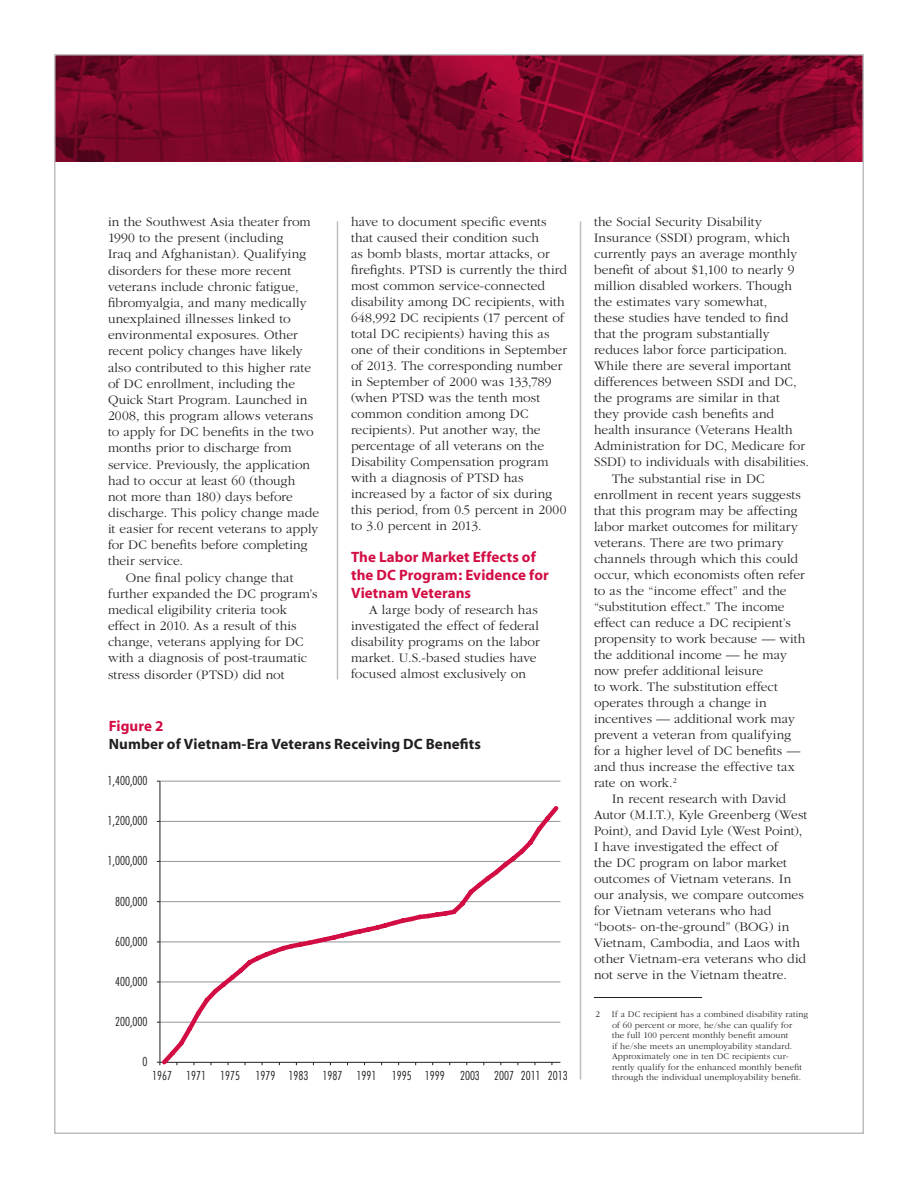
<style>
.page{position:relative;width:918px;height:1188px;background:#fff}
.page>*{position:absolute;margin:0;border:0;box-sizing:border-box;transform-origin:0 0}
.Subhead_1{font:700 15px/18.3px "Myriad";letter-spacing:.005em;color:#d20d44}
.Subhead_1-2{font:700 15px/18px "Myriad";letter-spacing:.005em;color:#231f20}
.Body_1{font:300 13.5px/16px "Garamond";letter-spacing:.005em;color:#231f20}
.t1{font:300 condensed 12px "Futura";color:#231f20}
.Footnote_2{font:300 9px/10.5px "Garamond";letter-spacing:.015em;color:#231f20}
.s1{color:#d20d44}
</style>
<div class="page">
<img style="left:57px;top:57px;width:804px;height:105px">
<hr style="left:580px;top:221px;width:1px;height:858px;background:#bcbdc0">
<hr style="left:337px;top:221px;width:1px;height:459px;background:#bcbdc0">
<hr style="left:594px;top:997px;width:108px;height:1px;background:#231f20">
<hr style="left:160px;top:781px;width:400px;height:1px;background:#939598">
<hr style="left:160px;top:781px;width:1px;height:281px;background:#231f20">
<svg style="left:158px;top:802px;width:403px;height:264px"></svg>
<p class="Body_1" style="left:108px;top:214px;width:213px">in the Southwest Asia theater from<br>1990 to the present (including<br>Iraq and Afghanistan). Qualifying disorders for these more recent veterans include chronic fatigue, fibromyalgia, and many medically unexplained illnesses linked to environmental exposures. Other recent policy changes have likely also contributed to this higher rate of DC enrollment, including the<br>Quick Start Program. Launched in<br>2008, this program allows veterans to apply for DC benefits in the two months prior to discharge from service. Previously, the application had to occur at least 60 (though<br>not more than 180) days before discharge. This policy change made it easier for recent veterans to apply for DC benefits before completing their service.</p>
<p class="Body_1" style="left:108px;top:570px;width:211px;text-indent:18px">One final policy change that further expanded the DC program’s medical eligibility criteria took effect in 2010. As a result of this change, veterans applying for DC with a diagnosis of post-traumatic stress disorder (PTSD) did not</p>
<p class="Body_1" style="left:351px;top:214px;width:217px">have to document specific events that caused their condition such<br>as bomb blasts, mortar attacks, or firefights. PTSD is currently the third most common service-connected disability among DC recipients, with 648,992 DC recipients (17 percent of total DC recipients) having this as one of their conditions in September of 2013. The corresponding number in September of 2000 was 133,789 (when PTSD was the tenth most common condition among DC recipients). Put another way, the percentage of all veterans on the Disability Compensation program with a diagnosis of PTSD has increased by a factor of six during this period, from 0.5 percent in 2000 to 3.0 percent in 2013.</p>
<p class="Subhead_1" style="left:351px;top:548px;width:199px">The Labor Market Effects of the DC Program: Evidence for<br>Vietnam Veterans</p>
<p class="Body_1" style="left:351px;top:602px;width:190px;text-indent:18px">A large body of research has investigated the effect of federal disability programs on the labor market. U.S.-based studies have focused almost exclusively on</p>
<p class="Subhead_1-2" style="left:109px;top:717px;width:374px"><span class="s1">Figure 2<br></span>Number of Vietnam-Era Veterans Receiving DC Benefits</p>
<p class="t1" style="left:108px;top:773px;width:41px">1,400,000</p>
<p class="t1" style="left:108px;top:813px;width:41px">1,200,000</p>
<p class="t1" style="left:108px;top:853px;width:41px">1,000,000</p>
<p class="t1" style="left:115px;top:894px;width:34px">800,000</p>
<p class="t1" style="left:115px;top:934px;width:34px">600,000</p>
<p class="t1" style="left:115px;top:974px;width:34px">400,000</p>
<p class="t1" style="left:115px;top:1014px;width:34px">200,000</p>
<p class="t1" style="left:143px;top:1054px;width:6px">0</p>
<p class="t1" style="left:152px;top:1068px;width:90px">1967 1971 1975</p>
<p class="t1" style="left:256px;top:1068px;width:122px">1979 1983 1987 1991</p>
<p class="t1" style="left:392px;top:1068px;width:54px">1995 1999</p>
<p class="t1" style="left:460px;top:1068px;width:109px">2003 2007 2011 2013</p>
<p class="Body_1" style="left:594px;top:214px;width:217px">the Social Security Disability Insurance (SSDI) program, which currently pays an average monthly benefit of about $1,100 to nearly 9 million disabled workers. Though the estimates vary somewhat,<br>these studies have tended to find that the program substantially reduces labor force participation.<br>While there are several important differences between SSDI and DC, the programs are similar in that<br>they provide cash benefits and health insurance (Veterans Health Administration for DC, Medicare for SSDI) to individuals with disabilities.</p>
<p class="Body_1" style="left:594px;top:470px;width:213px;text-indent:18px">The substantial rise in DC enrollment in recent years suggests that this program may be affecting labor market outcomes for military veterans. There are two primary channels through which this could occur, which economists often refer to as the “income effect” and the “substitution effect.” The income effect can reduce a DC recipient’s propensity to work because — with the additional income — he may now prefer additional leisure<br>to work. The substitution effect operates through a change in incentives — additional work may prevent a veteran from qualifying for a higher level of DC benefits — and thus increase the effective tax rate on work.<sup>2</sup></p>
<p class="Body_1" style="left:594px;top:791px;width:215px;text-indent:18px">In recent research with David Autor (M.I.T.), Kyle Greenberg (West Point), and David Lyle (West Point), I have investigated the effect of<br>the DC program on labor market outcomes of Vietnam veterans. In our analysis, we compare outcomes for Vietnam veterans who had “boots- on-the-ground” (BOG) in Vietnam, Cambodia, and Laos with other Vietnam-era veterans who did not serve in the Vietnam theatre.</p>
<p class="Footnote_2" style="left:596px;top:1009px;width:6px">2</p>
<p class="Footnote_2" style="left:612px;top:1009px;width:198px">If a DC recipient has a combined disability rating of 60 percent or more, he/she can qualify for<br>the full 100 percent monthly benefit amount<br>if he/she meets an unemployability standard.<br>Approximately one in ten DC recipients cur&shy;rently qualify for the enhanced monthly benefit through the individual unemployability benefit.</p>
</div>
